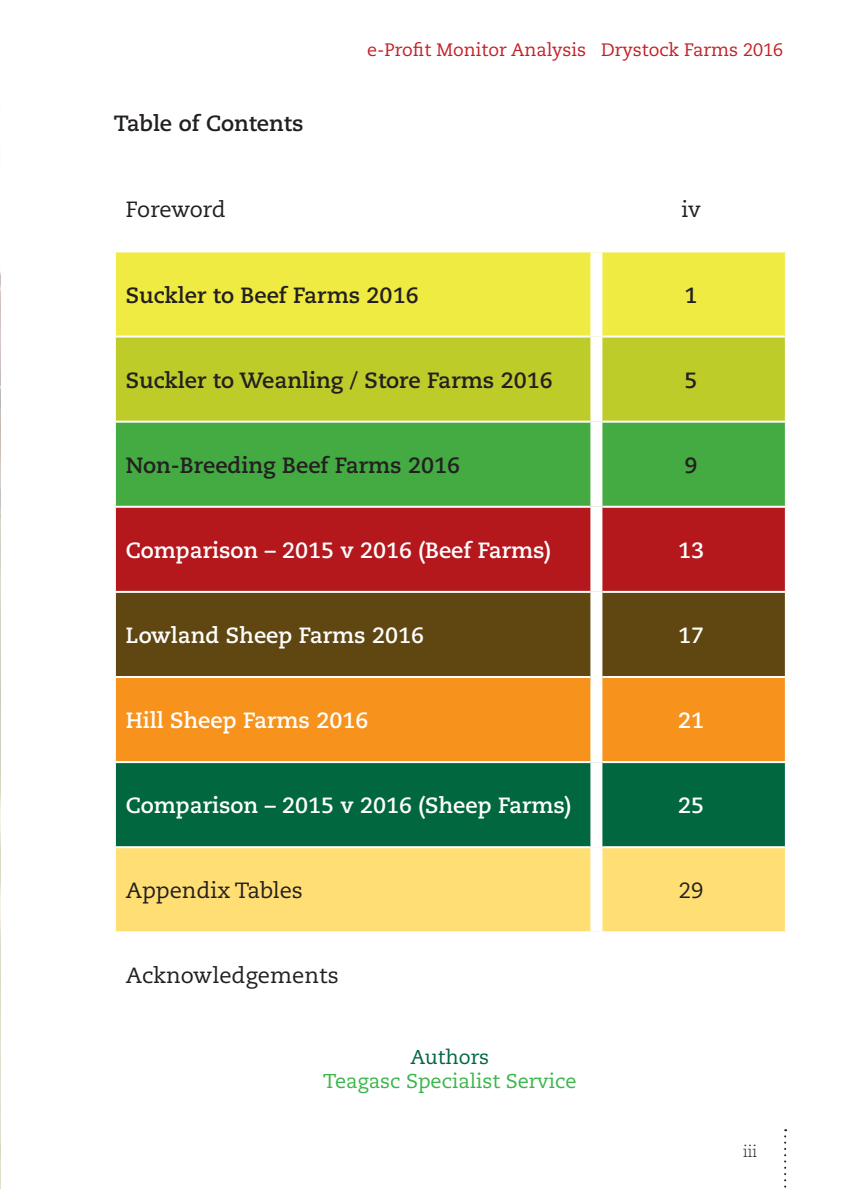
<style>
.page{position:relative;width:841px;height:1189px;background:#fff}
.page>*{position:absolute;margin:0;border:0;box-sizing:border-box;transform-origin:0 0}
.t1{font:700 22px "Caecilia";color:#fff}
.t2{font:700 22px "Caecilia";color:#231f20}
.t3{font:22px "Caecilia";color:#231f20}
.t4{font:22px "Caecilia";letter-spacing:-.02em;color:#231f20}
.t5{font:20px "Caecilia";color:#3ab54a}
.t6{font:20px "Caecilia";color:#00673e}
.t7{font:18px "Caecilia";color:#c42026}
.t8{font:300 16px "Caecilia";color:#231f20}
</style>
<div class="page">
<img style="left:0;top:606px;width:1px;height:582px">
<img style="left:0;top:272px;width:1px;height:334px">
<svg style="left:784px;top:1129px;width:2px;height:59px"></svg>
<div style="left:116px;top:252px;width:669px;height:84px;background:#efeb43"></div>
<div style="left:116px;top:338px;width:669px;height:83px;background:#becc2a"></div>
<div style="left:116px;top:423px;width:669px;height:83px;background:#44aa42"></div>
<div style="left:116px;top:508px;width:669px;height:83px;background:#b4181d"></div>
<div style="left:116px;top:593px;width:669px;height:83px;background:#604712"></div>
<div style="left:116px;top:678px;width:669px;height:83px;background:#f7931d"></div>
<div style="left:116px;top:763px;width:669px;height:83px;background:#00673e"></div>
<div style="left:116px;top:848px;width:669px;height:83px;background:#ffde74"></div>
<div style="left:590px;top:252px;width:12px;height:85px;background:#fff"></div>
<div style="left:590px;top:337px;width:12px;height:85px;background:#fff"></div>
<div style="left:590px;top:422px;width:12px;height:85px;background:#fff"></div>
<div style="left:590px;top:507px;width:12px;height:85px;background:#fff"></div>
<div style="left:590px;top:592px;width:12px;height:85px;background:#fff"></div>
<div style="left:590px;top:677px;width:12px;height:85px;background:#fff"></div>
<div style="left:590px;top:762px;width:12px;height:85px;background:#fff"></div>
<div style="left:590px;top:847px;width:12px;height:84px;background:#fff"></div>
<p class="t2" style="left:114px;top:110px;width:191px">Table of Contents</p>
<p class="t7" style="left:367px;top:39px;width:418px">e-Profit Monitor Analysis Drystock Farms 2016</p>
<p class="t4" style="left:126px;top:197px;width:101px">Foreword</p>
<p class="t3" style="left:681px;top:197px;width:21px">iv</p>
<p class="t2" style="left:126px;top:282px;width:294px">Suckler to Beef Farms 2016</p>
<p class="t2" style="left:684px;top:282px;width:15px">1</p>
<p class="t2" style="left:126px;top:367px;width:428px">Suckler to Weanling / Store Farms 2016</p>
<p class="t2" style="left:684px;top:367px;width:15px">5</p>
<p class="t2" style="left:126px;top:452px;width:336px">Non-Breeding Beef Farms 2016</p>
<p class="t2" style="left:684px;top:452px;width:15px">9</p>
<p class="t1" style="left:126px;top:537px;width:427px">Comparison – 2015 v 2016 (Beef Farms)</p>
<p class="t1" style="left:678px;top:537px;width:28px">13</p>
<p class="t1" style="left:126px;top:622px;width:300px">Lowland Sheep Farms 2016</p>
<p class="t1" style="left:678px;top:622px;width:28px">17</p>
<p class="t1" style="left:126px;top:707px;width:244px">Hill Sheep Farms 2016</p>
<p class="t1" style="left:678px;top:707px;width:28px">21</p>
<p class="t1" style="left:126px;top:792px;width:447px">Comparison – 2015 v 2016 (Sheep Farms)</p>
<p class="t1" style="left:678px;top:792px;width:28px">25</p>
<p class="t3" style="left:126px;top:877px;width:179px">Appendix Tables</p>
<p class="t3" style="left:679px;top:877px;width:26px">29</p>
<p class="t3" style="left:126px;top:962px;width:214px">Acknowledgements</p>
<p class="t6" style="left:410px;top:1045px;width:80px">Authors</p>
<p class="t5" style="left:323px;top:1069px;width:255px">Teagasc Specialist Service</p>
<p class="t8" style="left:743px;top:1142px;width:16px">iii</p>
</div>
